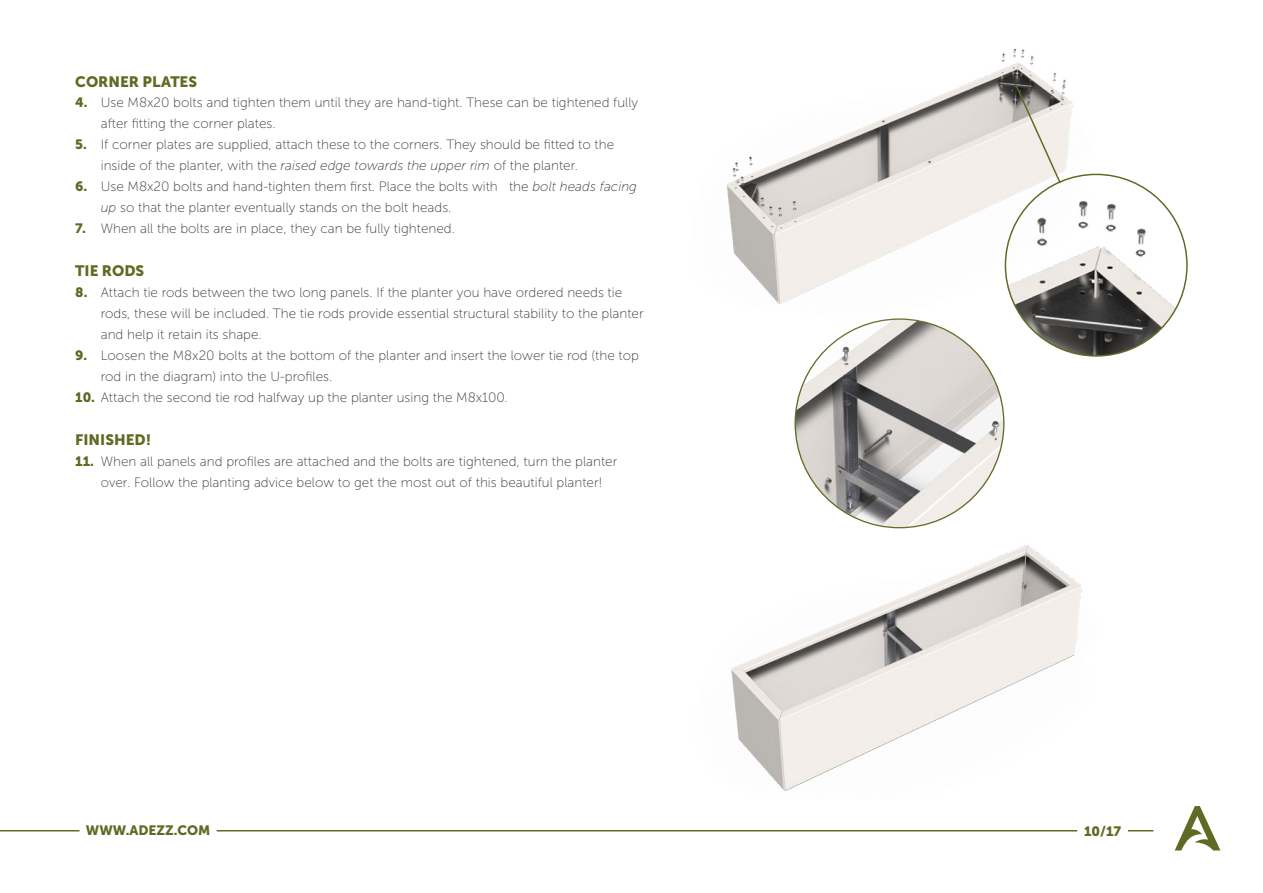
<style>
.page{position:relative;width:1263px;height:893px;background:#fff}
.page>*{position:absolute;margin:0;border:0;box-sizing:border-box;transform-origin:0 0}
.t1{font:15px "Museo Sans 900";color:#5f6b24}
.t2{font:13.5px/21px "Museo Sans 100";color:#3c3c3b}
.t3{font:13.5px "Museo Sans 900";color:#5f6b24}
.s1{font-family:"Museo Sans 900";color:#5f6b24}
.s2{font-style:italic}
</style>
<div class="page">
<svg style="left:1175px;top:806px;width:45px;height:44px"></svg>
<svg style="left:1128px;top:830px;width:25px;height:1px"></svg>
<hr style="left:0;top:830px;width:80px;height:1px;background:#5f6b24">
<hr style="left:217px;top:830px;width:860px;height:1px;background:#5f6b24">
<img style="left:795px;top:319px;width:209px;height:209px;border-radius:104px">
<img style="left:731px;top:507px;width:351px;height:284px">
<img style="left:726px;top:49px;width:401px;height:304px">
<img style="left:1005px;top:174px;width:182px;height:182px;border-radius:91px">
<svg style="left:1013px;top:82px;width:49px;height:103px;background:#d1cdc7"></svg>
<p class="t1" style="left:75px;top:73px;width:123px">CORNER PLATES</p>
<p class="t2" style="left:101px;top:92px;width:539px;text-indent:-26px"><span class="s1">4.</span> Use M8x20 bolts and tighten them until they are hand-tight. These can be tightened fully after fitting the corner plates.</p>
<p class="t2" style="left:101px;top:134px;width:515px;text-indent:-26px"><span class="s1">5.</span> If corner plates are supplied, attach these to the corners. They should be fitted to the inside of the planter, with the <span class="s2">raised edge towards the upper rim</span> of the planter.</p>
<p class="t2" style="left:101px;top:176px;width:538px;text-indent:-26px"><span class="s1">6.</span> Use M8x20 bolts and hand-tighten them first. Place the bolts with the <span class="s2">bolt heads facing up</span> so that the planter eventually stands on the bolt heads.</p>
<p class="t2" style="left:75px;top:218px;width:381px"><span class="s1">7.</span> When all the bolts are in place, they can be fully tightened.</p>
<p class="t1" style="left:75px;top:263px;width:71px">TIE RODS</p>
<p class="t2" style="left:101px;top:282px;width:544px;text-indent:-26px"><span class="s1">8.</span> Attach tie rods between the two long panels. If the planter you have ordered needs tie rods, these will be included. The tie rods provide essential structural stability to the planter and help it retain its shape.</p>
<p class="t2" style="left:101px;top:345px;width:540px;text-indent:-26px"><span class="s1">9.</span> Loosen the M8x20 bolts at the bottom of the planter and insert the lower tie rod (the top rod in the diagram) into the U-profiles.</p>
<p class="t2" style="left:75px;top:387px;width:434px"><span class="s1">10.</span> Attach the second tie rod halfway up the planter using the M8x100.</p>
<p class="t1" style="left:75px;top:432px;width:77px">FINISHED!</p>
<p class="t2" style="left:101px;top:451px;width:518px;text-indent:-26px"><span class="s1">11.</span> When all panels and profiles are attached and the bolts are tightened, turn the planter over. Follow the planting advice below to get the most out of this beautiful planter!</p>
<p class="t3" style="left:86px;top:823px;width:126px">WWW.ADEZZ.COM</p>
<p class="t3" style="left:1084px;top:823px;width:39px">10/17</p>
</div>
